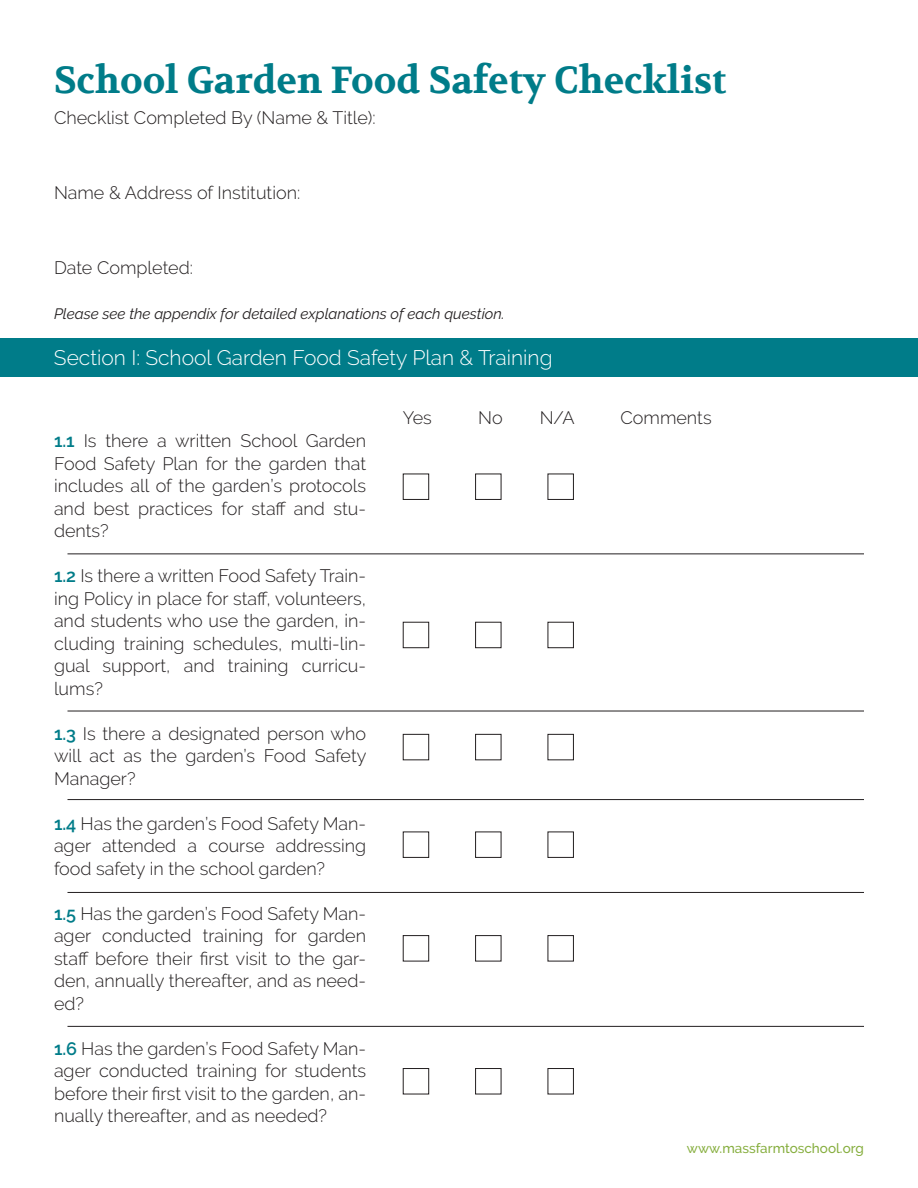
<style>
.page{position:relative;width:918px;height:1188px;background:#fff}
.page>*{position:absolute;margin:0;border:0;box-sizing:border-box;transform-origin:0 0}
.t1{font:700 37.5px "Volkhov";color:#007c89}
.t2{font:300 21px "Raleway";color:#fff}
.t3{font:300 18px/22.5px "Raleway";color:#231f20;text-align:justify}
.t4{font:italic 15px "Raleway";color:#231f20}
.t5{font:500 13.5px "Raleway";color:#86ae3e}
.s1{font-weight:600;color:#007c89}
</style>
<div class="page">
<hr style="left:68px;top:554px;width:796px;height:1px;background:#231f20">
<hr style="left:68px;top:711px;width:796px;height:1px;background:#231f20">
<hr style="left:68px;top:799px;width:796px;height:1px;background:#231f20">
<hr style="left:68px;top:892px;width:796px;height:1px;background:#231f20">
<hr style="left:68px;top:1026px;width:796px;height:1px;background:#231f20">
<div style="left:403px;top:474px;width:26px;height:26px;border:1px solid #231f20"></div>
<div style="left:475px;top:474px;width:26px;height:26px;border:1px solid #231f20"></div>
<div style="left:548px;top:474px;width:26px;height:26px;border:1px solid #231f20"></div>
<div style="left:403px;top:622px;width:26px;height:26px;border:1px solid #231f20"></div>
<div style="left:475px;top:622px;width:26px;height:26px;border:1px solid #231f20"></div>
<div style="left:548px;top:622px;width:26px;height:26px;border:1px solid #231f20"></div>
<div style="left:403px;top:734px;width:26px;height:26px;border:1px solid #231f20"></div>
<div style="left:475px;top:734px;width:26px;height:26px;border:1px solid #231f20"></div>
<div style="left:548px;top:734px;width:26px;height:26px;border:1px solid #231f20"></div>
<div style="left:403px;top:832px;width:26px;height:26px;border:1px solid #231f20"></div>
<div style="left:475px;top:832px;width:26px;height:26px;border:1px solid #231f20"></div>
<div style="left:548px;top:832px;width:26px;height:26px;border:1px solid #231f20"></div>
<div style="left:403px;top:935px;width:26px;height:26px;border:1px solid #231f20"></div>
<div style="left:475px;top:935px;width:26px;height:26px;border:1px solid #231f20"></div>
<div style="left:548px;top:935px;width:26px;height:26px;border:1px solid #231f20"></div>
<div style="left:403px;top:1068px;width:26px;height:26px;border:1px solid #231f20"></div>
<div style="left:475px;top:1068px;width:26px;height:26px;border:1px solid #231f20"></div>
<div style="left:548px;top:1068px;width:26px;height:26px;border:1px solid #231f20"></div>
<div style="left:0;top:338px;width:918px;height:39px;background:#007c89"></div>
<p class="t1" style="left:54px;top:58px;width:674px">School Garden Food Safety Checklist</p>
<p class="t3" style="left:54px;top:106px;width:323px">Checklist Completed By (Name &amp; Title):</p>
<p class="t3" style="left:54px;top:181px;width:248px">Name &amp; Address of Institution:</p>
<p class="t3" style="left:54px;top:256px;width:140px">Date Completed:</p>
<p class="t4" style="left:54px;top:305px;width:452px">Please see the appendix for detailed explanations of each question.</p>
<p class="t2" style="left:54px;top:345px;width:500px">Section I: School Garden Food Safety Plan &amp; Training</p>
<p class="t3" style="left:54px;top:430px;width:314px"><span class="s1">1.1</span> Is there a written School Garden Food Safety Plan for the garden that includes all of the garden’s protocols and best practices for staff and stu&shy;dents?</p>
<p class="t3" style="left:54px;top:565px;width:314px"><span class="s1">1.2</span> Is there a written Food Safety Train&shy;ing Policy in place for staff, volunteers, and students who use the garden, in&shy;cluding training schedules, multi-lin&shy;gual support, and training curricu&shy;lums?</p>
<p class="t3" style="left:54px;top:722px;width:314px"><span class="s1">1.3</span> Is there a designated person who will act as the garden’s Food Safety Manager?</p>
<p class="t3" style="left:54px;top:812px;width:314px"><span class="s1">1.4</span> Has the garden’s Food Safety Man&shy;ager attended a course addressing food safety in the school garden?</p>
<p class="t3" style="left:54px;top:902px;width:314px"><span class="s1">1.5</span> Has the garden’s Food Safety Man&shy;ager conducted training for garden staff before their first visit to the gar&shy;den, annually thereafter, and as need&shy;ed?</p>
<p class="t3" style="left:54px;top:1037px;width:314px"><span class="s1">1.6</span> Has the garden’s Food Safety Man&shy;ager conducted training for students before their first visit to the garden, an&shy;nually thereafter, and as needed?</p>
<p class="t3" style="left:403px;top:406px;width:31px">Yes</p>
<p class="t3" style="left:478px;top:406px;width:26px">No</p>
<p class="t3" style="left:540px;top:406px;width:37px">N/A</p>
<p class="t3" style="left:620px;top:406px;width:93px">Comments</p>
<p class="t5" style="left:687px;top:1141px;width:179px">www.massfarmtoschool.org</p>
</div>
